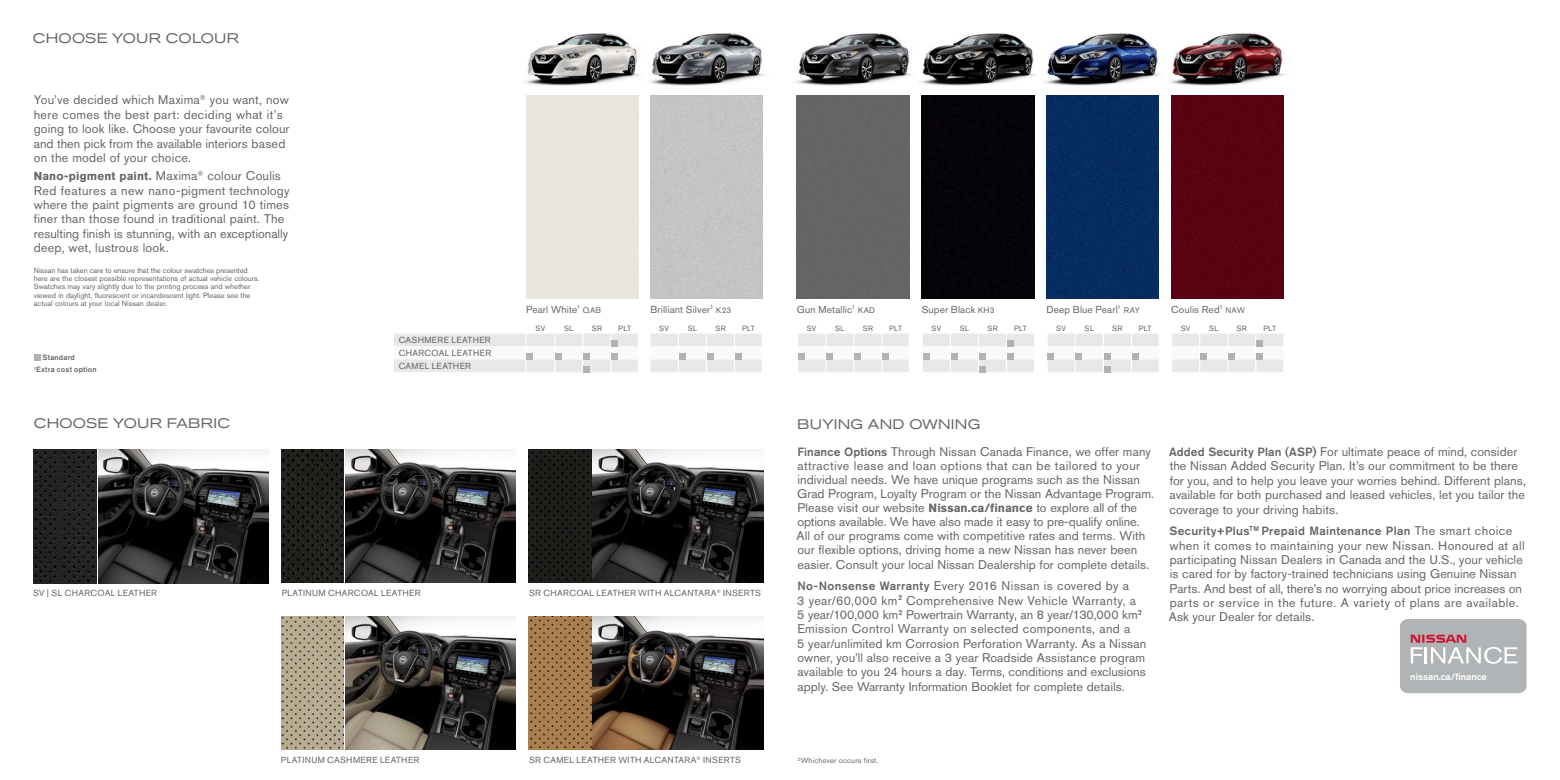
<style>
.page{position:relative;width:1560px;height:780px;background:#fff}
.page>*{position:absolute;margin:0;border:0;box-sizing:border-box;transform-origin:0 0}
.t1{font:expanded 13.75px "Akzidenz Grotesk Pro";letter-spacing:.015em;color:#646569}
.t2{font:12.5px/14.4px "Akzidenz Grotesk Pro";letter-spacing:.01em;color:#646569}
.t3{font:500 11.88px "Akzidenz Grotesk Pro";letter-spacing:.03em;color:#646569}
.t4{font:700 11.5px "Akzidenz Grotesk Pro";letter-spacing:.015em;color:#646569}
.t5{font:10px "Akzidenz Grotesk Pro";letter-spacing:.015em;color:#646569}
.t6{font:500 9.62px "Nissan AG";color:#fff}
.t7{font:8.75px/12.9px "Akzidenz Grotesk Pro";letter-spacing:.04em;color:#646569;text-align:justify}
.t8{font:8.12px "Akzidenz Grotesk Pro";color:#646569}
.t9{font:7.5px/8.1px "Akzidenz Grotesk Pro";color:#646569}
.t10{font:500 7.5px/11.9px "Akzidenz Grotesk Pro";letter-spacing:.025em;color:#646569}
.t11{font:7.5px "Akzidenz Grotesk Pro";letter-spacing:.025em;color:#646569}
.s1{font-weight:400;font-size:12.5px}
.s2{font-size:8.12px}
.s3{font-weight:500;font-size:11.88px}
.s4{font-weight:700;font-size:11.88px}
.s5{font-weight:500}
</style>
<div class="page">
<div style="left:921px;top:95px;width:113px;height:203px;background:#050308"></div>
<div style="left:796px;top:95px;width:113px;height:203px;background:#646567"></div>
<div style="left:650px;top:95px;width:112px;height:203px;background:#c3c5c4"></div>
<div style="left:1046px;top:95px;width:112px;height:203px;background:#072c60"></div>
<div style="left:1171px;top:95px;width:112px;height:203px;background:#590211"></div>
<img style="left:1057px;top:33px;width:80px;height:53px">
<img style="left:671px;top:33px;width:233px;height:53px">
<img style="left:904px;top:33px;width:153px;height:53px">
<img style="left:525px;top:33px;width:146px;height:53px">
<img style="left:1137px;top:33px;width:149px;height:53px">
<img style="left:34px;top:449px;width:62px;height:134px">
<img style="left:98px;top:449px;width:170px;height:134px">
<svg style="left:1400px;top:619px;width:126px;height:74px;background:#b7b4b7"></svg>
<img style="left:528px;top:449px;width:63px;height:133px">
<img style="left:281px;top:449px;width:234px;height:133px">
<img style="left:593px;top:449px;width:170px;height:133px">
<img style="left:528px;top:616px;width:63px;height:133px">
<img style="left:593px;top:616px;width:170px;height:133px">
<img style="left:281px;top:616px;width:234px;height:133px">
<svg style="left:394px;top:334px;width:244px;height:38px"></svg>
<svg style="left:34px;top:354px;width:6px;height:6px"></svg>
<svg style="left:650px;top:334px;width:112px;height:38px"></svg>
<svg style="left:798px;top:334px;width:111px;height:38px"></svg>
<svg style="left:923px;top:334px;width:111px;height:38px"></svg>
<svg style="left:1047px;top:334px;width:112px;height:38px"></svg>
<div style="left:1075px;top:353px;width:7px;height:6px;background:#b2b2b4"></div>
<div style="left:1103px;top:353px;width:7px;height:6px;background:#b2b2b4"></div>
<div style="left:1131px;top:353px;width:7px;height:6px;background:#b2b2b4"></div>
<div style="left:1103px;top:366px;width:7px;height:6px;background:#b2b2b4"></div>
<svg style="left:1172px;top:334px;width:111px;height:38px"></svg>
<p class="t1" style="left:33px;top:30px;width:208px">CHOOSE YOUR COLOUR</p>
<p class="t2" style="left:34px;top:93px;width:257px">You’ve decided which Maxima<sup>®</sup> you want, now here comes the best part: deciding what it’s going to look like. Choose your favourite colour and then pick from the available interiors based on the model of your choice.</p>
<p class="t4" style="left:34px;top:169px;width:249px">Nano-pigment paint. <span class="s1">Maxima</span><sup>®</sup> <span class="s1">colour Coulis</span></p>
<p class="t2" style="left:34px;top:183px;width:257px">Red features a new nano-pigment technology where the paint pigments are ground 10 times finer than those found in traditional paint. The resulting finish is stunning, with an exceptionally deep, wet, lustrous look.</p>
<p class="t9" style="left:34px;top:266px;width:227px">Nissan has taken care to ensure that the colour swatches presented here are the closest possible representations of actual vehicle colours.<br>Swatches may vary slightly due to the printing process and whether viewed in daylight, fluorescent or incandescent light. Please see the actual colours at your local Nissan dealer.</p>
<p class="t10" style="left:34px;top:351px;width:64px;text-indent:9px">Standard<br><sup>1</sup>Extra cost option</p>
<p class="t1" style="left:34px;top:414px;width:198px">CHOOSE YOUR FABRIC</p>
<p class="t7" style="left:398px;top:334px;width:94px">CASHMERE LEATHER CHARCOAL LEATHER CAMEL LEATHER</p>
<p class="t7" style="left:33px;top:587px;width:125px">SV | SL CHARCOAL LEATHER</p>
<p class="t7" style="left:282px;top:586px;width:140px">PLATINUM CHARCOAL LEATHER</p>
<p class="t7" style="left:281px;top:753px;width:140px">PLATINUM CASHMERE LEATHER</p>
<p class="t5" style="left:526px;top:302px;width:77px">Pearl White<sup>1</sup> <span class="s2">QAB</span></p>
<p class="t8" style="left:1225px;top:304px;width:21px">NAW</p>
<p class="t5" style="left:650px;top:302px;width:82px">Brilliant Silver<sup>1</sup> <span class="s2">K23</span></p>
<p class="t5" style="left:796px;top:302px;width:80px">Gun Metallic<sup>1</sup> <span class="s2">KAD</span></p>
<p class="t5" style="left:921px;top:302px;width:74px">Super Black <span class="s2">KH3</span></p>
<p class="t5" style="left:1046px;top:302px;width:95px">Deep Blue Pearl<sup>1</sup> <span class="s2">RAY</span></p>
<p class="t5" style="left:1170px;top:302px;width:53px">Coulis Red<sup>1</sup></p>
<p class="t9" style="left:535px;top:324px;width:11px">SV</p>
<p class="t9" style="left:564px;top:324px;width:11px">SL</p>
<p class="t9" style="left:591px;top:324px;width:12px">SR</p>
<p class="t9" style="left:618px;top:324px;width:14px">PLT</p>
<p class="t9" style="left:659px;top:324px;width:11px">SV</p>
<p class="t9" style="left:687px;top:324px;width:11px">SL</p>
<p class="t9" style="left:715px;top:324px;width:12px">SR</p>
<p class="t9" style="left:742px;top:324px;width:14px">PLT</p>
<p class="t9" style="left:806px;top:324px;width:11px">SV</p>
<p class="t9" style="left:835px;top:324px;width:11px">SL</p>
<p class="t9" style="left:862px;top:324px;width:12px">SR</p>
<p class="t9" style="left:889px;top:324px;width:14px">PLT</p>
<p class="t9" style="left:931px;top:324px;width:11px">SV</p>
<p class="t9" style="left:959px;top:324px;width:11px">SL</p>
<p class="t9" style="left:987px;top:324px;width:12px">SR</p>
<p class="t9" style="left:1014px;top:324px;width:14px">PLT</p>
<p class="t9" style="left:1056px;top:324px;width:11px">SV</p>
<p class="t9" style="left:1084px;top:324px;width:11px">SL</p>
<p class="t9" style="left:1112px;top:324px;width:12px">SR</p>
<p class="t9" style="left:1138px;top:324px;width:14px">PLT</p>
<p class="t9" style="left:1180px;top:324px;width:11px">SV</p>
<p class="t9" style="left:1208px;top:324px;width:11px">SL</p>
<p class="t9" style="left:1236px;top:324px;width:12px">SR</p>
<p class="t9" style="left:1263px;top:324px;width:14px">PLT</p>
<p class="t1" style="left:797px;top:415px;width:184px">BUYING AND OWNING</p>
<p class="t7" style="left:529px;top:586px;width:233px">SR CHARCOAL LEATHER WITH ALCANTARA<sup>®</sup> INSERTS</p>
<p class="t7" style="left:529px;top:753px;width:213px">SR CAMEL LEATHER WITH ALCANTARA<sup>®</sup> INSERTS</p>
<p class="t2" style="left:796px;top:444px;width:359px"><span class="s3">Finance Options</span> Through Nissan Canada Finance, we offer many attractive lease and loan options that can be tailored to your individual needs. We have unique programs such as the Nissan Grad Program, Loyalty Program or the Nissan Advantage Program.<br>Please visit our website <span class="s4">Nissan.ca/finance</span> to explore all of the options available. We have also made it easy to pre-qualify online.<br>All of our programs come with competitive rates and terms. With our flexible options, driving home a new Nissan has never been easier. Consult your local Nissan Dealership for complete details.</p>
<p class="t2" style="left:797px;top:578px;width:350px"><span class="s3">No-Nonsense Warranty</span> Every 2016 Nissan is covered by a<br>3 year/60,000 km<sup>2</sup> Comprehensive New Vehicle Warranty, a 5 year/100,000 km<sup>2</sup> Powertrain Warranty, an 8 year/130,000 km<sup>2<br></sup>Emission Control Warranty on selected components, and a<br>5 year/unlimited km Corrosion Perforation Warranty. As a Nissan owner, you’ll also receive a 3 year Roadside Assistance program available to you 24 hours a day. Terms, conditions and exclusions apply. See Warranty Information Booklet for complete details.</p>
<p class="t2" style="left:1168px;top:444px;width:358px"><span class="s3">Added Security Plan (ASP</span><span class="s5">)</span> For ultimate peace of mind, consider the Nissan Added Security Plan. It’s our commitment to be there for you, and to help you leave your worries behind. Different plans, available for both purchased and leased vehicles, let you tailor the coverage to your driving habits.</p>
<p class="t3" style="left:1169px;top:523px;width:344px">Security+Plus<sup>TM</sup> Prepaid Maintenance Plan <span class="s1">The smart choice</span></p>
<p class="t2" style="left:1168px;top:538px;width:357px">when it comes to maintaining your new Nissan. Honoured at all participating Nissan Dealers in Canada and the U.S., your vehicle is cared for by factory-trained technicians using Genuine Nissan Parts. And best of all, there’s no worrying about price increases on parts or service in the future. A variety of plans are available.<br>Ask your Dealer for details.</p>
<p class="t6" style="left:1409px;top:670px;width:78px">nissan.ca/finance</p>
<p class="t11" style="left:797px;top:755px;width:82px"><sup>2</sup>Whichever occurs first.</p>
</div>
